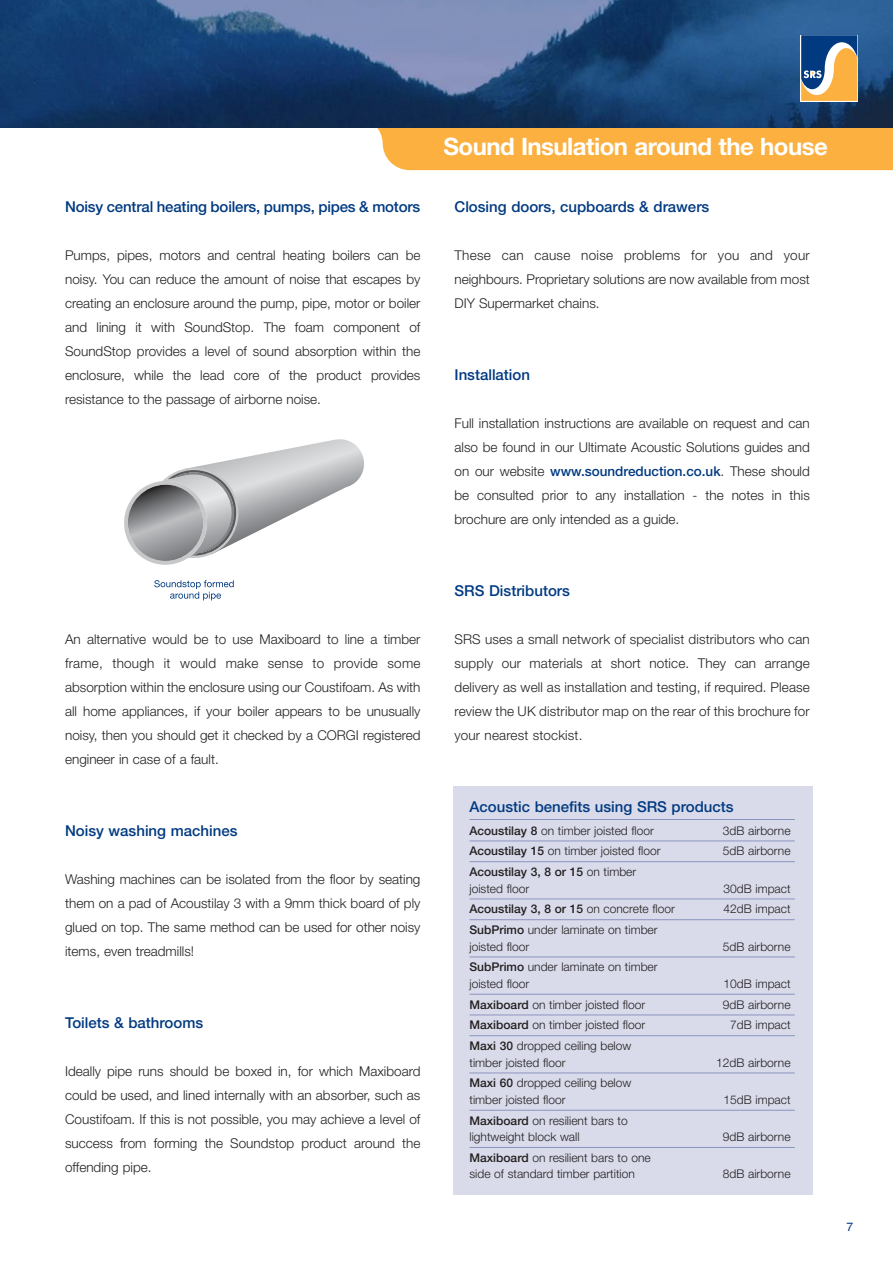
<style>
.page{position:relative;width:893px;height:1263px;background:#fff}
.page>*{position:absolute;margin:0;border:0;box-sizing:border-box;transform-origin:0 0}
.t1{font:700 24px "Helvetica Neue";letter-spacing:-.02em;color:#fff}
.t2{font:500 15px "Helvetica Neue";color:#013a81}
.t3{font:300 13.5px/24px "Helvetica Neue";color:#231f20;text-align:justify}
.t4{font:300 12px/16.5px "Helvetica Neue";color:#231f20}
.t5{font:500 12px "Helvetica Neue";color:#231f20}
.t6{font:12px "Helvetica";color:#013a81}
.s1{font-weight:500;color:#013a81}
.s2{font-weight:500}
.s3{font-weight:300}
</style>
<div class="page">
<div style="left:453px;top:787px;width:359px;height:408px;background:#d9dbea"></div>
<div style="left:377px;top:128px;width:515px;height:42px;background:#fbb03f"></div>
<img style="left:0;top:0;width:892px;height:128px">
<svg style="left:800px;top:35px;width:58px;height:67px"></svg>
<svg style="left:801px;top:35px;width:56px;height:66px;background:#978f7e"></svg>
<hr style="left:469px;top:819px;width:325px;height:1px;background:#8b94bf">
<hr style="left:469px;top:841px;width:325px;height:1px;background:#8b94bf">
<hr style="left:469px;top:861px;width:325px;height:1px;background:#8b94bf">
<hr style="left:469px;top:899px;width:325px;height:1px;background:#8b94bf">
<hr style="left:469px;top:919px;width:325px;height:1px;background:#8b94bf">
<hr style="left:469px;top:957px;width:325px;height:1px;background:#8b94bf">
<hr style="left:469px;top:994px;width:325px;height:1px;background:#8b94bf">
<hr style="left:469px;top:1015px;width:325px;height:1px;background:#8b94bf">
<hr style="left:469px;top:1035px;width:325px;height:1px;background:#8b94bf">
<hr style="left:469px;top:1073px;width:325px;height:1px;background:#8b94bf">
<hr style="left:469px;top:1110px;width:325px;height:1px;background:#8b94bf">
<hr style="left:469px;top:1147px;width:325px;height:1px;background:#8b94bf">
<svg style="left:154px;top:580px;width:80px;height:20px"></svg>
<svg style="left:124px;top:439px;width:240px;height:126px"></svg>
<p class="t2" style="left:65px;top:201px;width:357px">Noisy central heating boilers, pumps, pipes &amp; motors</p>
<p class="t3" style="left:65px;top:245px;width:357px">Pumps, pipes, motors and central heating boilers can be noisy. You can reduce the amount of noise that escapes by creating an enclosure around the pump, pipe, motor or boiler and lining it with SoundStop. The foam component of SoundStop provides a level of sound absorption within the enclosure, while the lead core of the product provides resistance to the passage of airborne noise.</p>
<p class="t3" style="left:65px;top:629px;width:357px">An alternative would be to use Maxiboard to line a timber frame, though it would make sense to provide some absorption within the enclosure using our Coustifoam. As with all home appliances, if your boiler appears to be unusually noisy, then you should get it checked by a CORGI registered engineer in case of a fault.</p>
<p class="t2" style="left:65px;top:825px;width:174px">Noisy washing machines</p>
<p class="t3" style="left:65px;top:869px;width:357px">Washing machines can be isolated from the floor by seating them on a pad of Acoustilay 3 with a 9mm thick board of ply glued on top. The same method can be used for other noisy items, even treadmills!</p>
<p class="t2" style="left:65px;top:1017px;width:140px">Toilets &amp; bathrooms</p>
<p class="t3" style="left:65px;top:1061px;width:357px">Ideally pipe runs should be boxed in, for which Maxiboard could be used, and lined internally with an absorber, such as Coustifoam. If this is not possible, you may achieve a level of success from forming the Soundstop product around the offending pipe.</p>
<h1 class="t1" style="left:443px;top:138px;width:386px">Sound Insulation around the house</h1>
<p class="t2" style="left:454px;top:201px;width:256px">Closing doors, cupboards &amp; drawers</p>
<p class="t3" style="left:454px;top:245px;width:357px">These can cause noise problems for you and your neighbours. Proprietary solutions are now available from most DIY Supermarket chains.</p>
<p class="t2" style="left:454px;top:369px;width:77px">Installation</p>
<p class="t3" style="left:454px;top:413px;width:357px">Full installation instructions are available on request and can also be found in our Ultimate Acoustic Solutions guides and on our website <span class="s1">www.soundreduction.co.uk</span>. These should be consulted prior to any installation - the notes in this brochure are only intended as a guide.</p>
<p class="t2" style="left:454px;top:585px;width:117px">SRS Distributors</p>
<p class="t3" style="left:454px;top:629px;width:357px">SRS uses a small network of specialist distributors who can supply our materials at short notice. They can arrange delivery as well as installation and testing, if required. Please review the UK distributor map on the rear of this brochure for your nearest stockist.</p>
<p class="t2" style="left:469px;top:801px;width:265px">Acoustic benefits using SRS products</p>
<p class="t4" style="left:469px;top:823px;width:186px"><span class="s2">Acoustilay 8</span> on timber joisted floor</p>
<p class="t4" style="left:723px;top:823px;width:69px">3dB airborne</p>
<p class="t4" style="left:469px;top:844px;width:193px"><span class="s2">Acoustilay 15</span> on timber joisted floor</p>
<p class="t4" style="left:723px;top:844px;width:69px">5dB airborne</p>
<p class="t4" style="left:469px;top:865px;width:168px"><span class="s2">Acoustilay 3, 8 or 15</span> on timber joisted floor</p>
<p class="t4" style="left:723px;top:881px;width:69px">30dB impact</p>
<p class="t5" style="left:469px;top:905px;width:207px">Acoustilay 3, 8 or 15 <span class="s3">on concrete floor</span></p>
<p class="t4" style="left:723px;top:902px;width:68px">42dB impact</p>
<p class="t4" style="left:469px;top:923px;width:189px"><span class="s2">SubPrimo</span> under laminate on timber joisted floor</p>
<p class="t4" style="left:722px;top:939px;width:69px">5dB airborne</p>
<p class="t4" style="left:469px;top:960px;width:189px"><span class="s2">SubPrimo</span> under laminate on timber joisted floor</p>
<p class="t4" style="left:723px;top:977px;width:69px">10dB impact</p>
<p class="t4" style="left:469px;top:997px;width:177px"><span class="s2">Maxiboard</span> on timber joisted floor</p>
<p class="t4" style="left:723px;top:997px;width:69px">9dB airborne</p>
<p class="t4" style="left:469px;top:1018px;width:177px"><span class="s2">Maxiboard</span> on timber joisted floor</p>
<p class="t4" style="left:730px;top:1018px;width:62px">7dB impact</p>
<p class="t4" style="left:469px;top:1039px;width:163px"><span class="s2">Maxi 30</span> dropped ceiling below timber joisted floor</p>
<p class="t4" style="left:716px;top:1055px;width:76px">12dB airborne</p>
<p class="t4" style="left:469px;top:1076px;width:163px"><span class="s2">Maxi 60</span> dropped ceiling below timber joisted floor</p>
<p class="t4" style="left:469px;top:1113px;width:160px"><span class="s2">Maxiboard</span> on resilient bars to lightweight block wall</p>
<p class="t4" style="left:469px;top:1151px;width:183px"><span class="s2">Maxiboard</span> on resilient bars to one side of standard timber partition</p>
<p class="t4" style="left:723px;top:1093px;width:69px">15dB impact</p>
<p class="t4" style="left:722px;top:1130px;width:69px">9dB airborne</p>
<p class="t4" style="left:722px;top:1167px;width:69px">8dB airborne</p>
<p class="t6" style="left:846px;top:1222px;width:8px">7</p>
</div>
